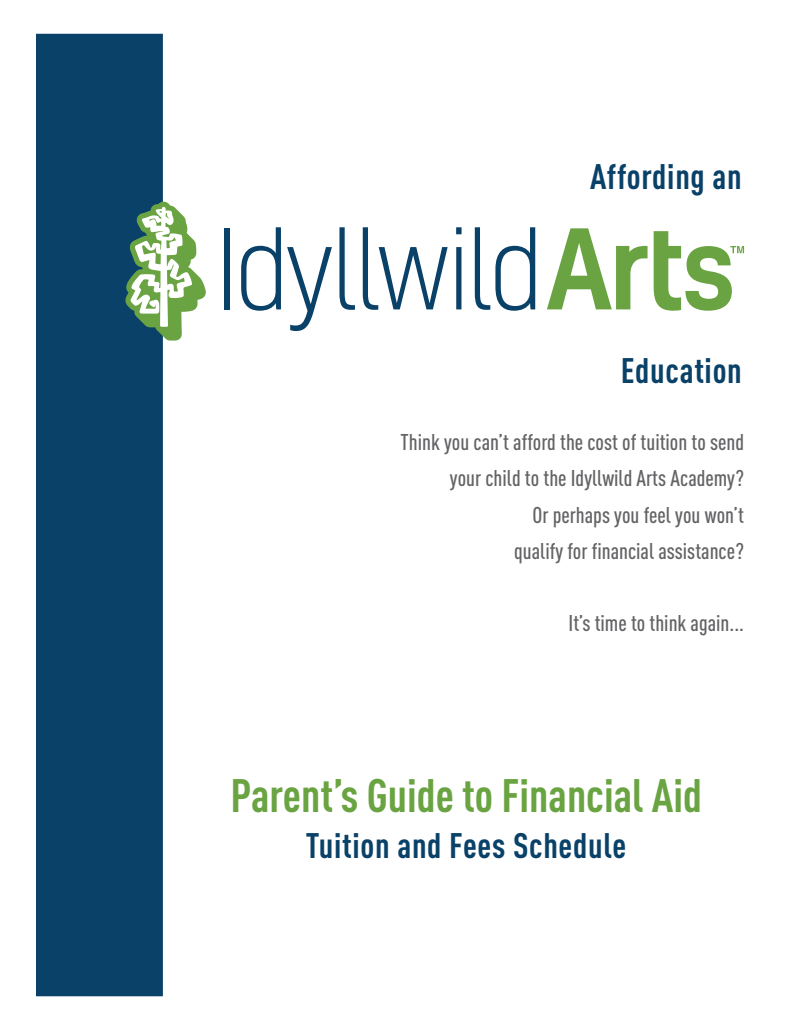
<style>
.page{position:relative;width:810px;height:1035px;background:#fff}
.page>*{position:absolute;margin:0;border:0;box-sizing:border-box;transform-origin:0 0}
.t1{font:700 condensed 46.25px "DINOT";color:#6aa442}
.t2{font:700 condensed 35px "DINOT";letter-spacing:.02em;color:#094168}
.t3{font:500 condensed 22.5px "DINOT";color:#636366}
</style>
<div class="page">
<div style="left:0;top:34px;width:163px;height:962px;background:#094168"></div>
<svg style="left:125px;top:202px;width:81px;height:139px"></svg>
<div style="left:224px;top:228px;width:6px;height:81px;background:#094168"></div>
<svg style="left:241px;top:227px;width:40px;height:84px"></svg>
<svg style="left:287px;top:247px;width:45px;height:84px"></svg>
<svg style="left:339px;top:227px;width:16px;height:83px"></svg>
<svg style="left:363px;top:227px;width:85px;height:83px"></svg>
<svg style="left:456px;top:227px;width:6px;height:82px"></svg>
<svg style="left:475px;top:227px;width:60px;height:84px"></svg>
<svg style="left:547px;top:228px;width:101px;height:81px"></svg>
<svg style="left:654px;top:231px;width:90px;height:80px"></svg>
<div style="left:0;top:17px;width:35px;height:995px;background:#fff"></div>
<p class="t2" style="left:590px;top:156px;width:153px">Affording an</p>
<p class="t2" style="left:621px;top:349px;width:123px">Education</p>
<p class="t3" style="left:401px;top:429px;width:345px">Think you can’t afford the cost of tuition to send</p>
<p class="t3" style="left:450px;top:465px;width:296px">your child to the Idyllwild Arts Academy?</p>
<p class="t3" style="left:533px;top:501px;width:213px">Or perhaps you feel you won’t</p>
<p class="t3" style="left:514px;top:538px;width:231px">qualify for financial assistance?</p>
<p class="t3" style="left:569px;top:610px;width:177px">It’s time to think again...</p>
<p class="t1" style="left:230px;top:768px;width:473px">Parent’s Guide to Financial Aid</p>
<p class="t2" style="left:306px;top:825px;width:322px">Tuition and Fees Schedule</p>
</div>
